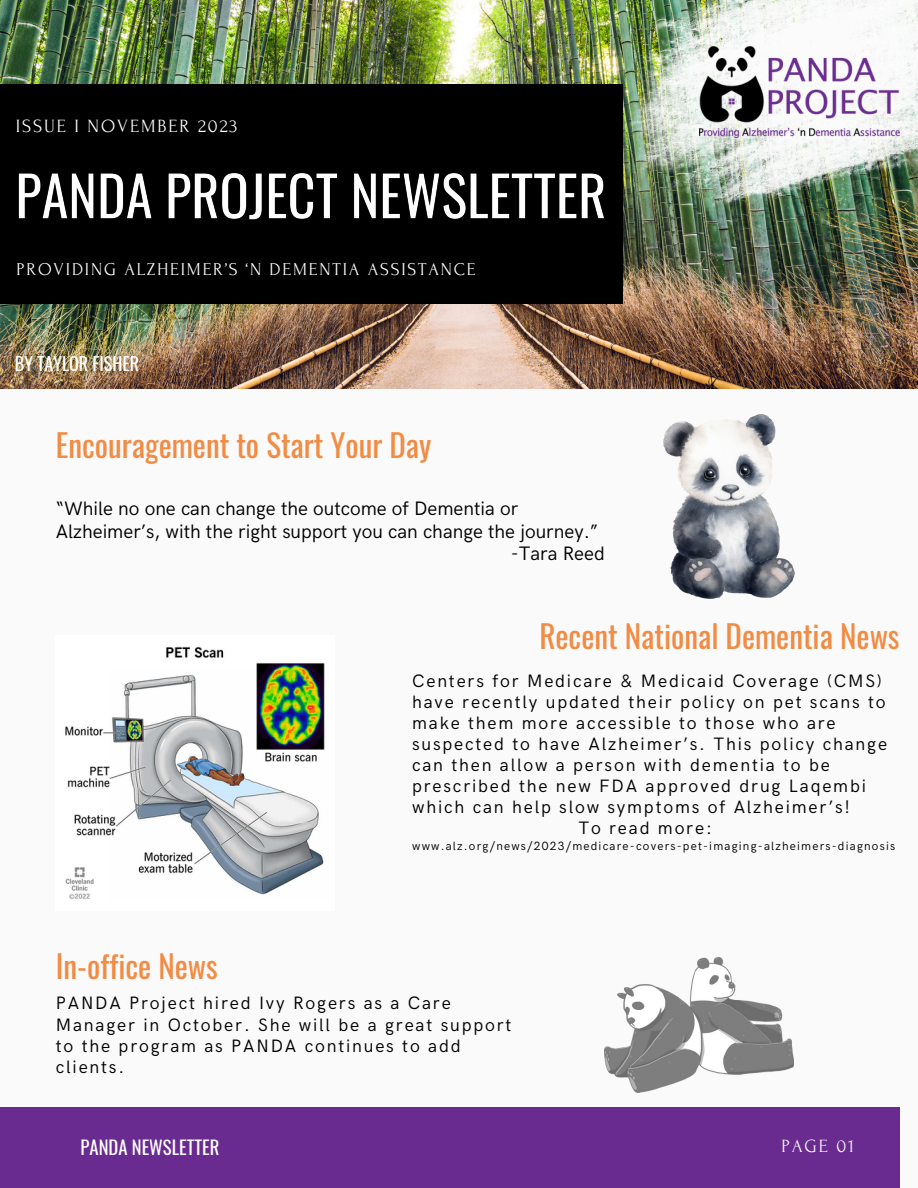
<style>
.page{position:relative;width:918px;height:1188px;background:#fafafa}
.page>*{position:absolute;margin:0;border:0;box-sizing:border-box;transform-origin:0 0}
.t1{font:31.2px "Oswald";color:#f28b43}
.t2{font:19.5px/22.5px "HK Grotesk";color:#000}
.t3{font:18.75px "Forum";letter-spacing:.1em;color:#fff}
.t4{font:18.6px "Oswald";color:#fff}
.t5{font:18.6px "Forum";letter-spacing:.1em;color:#fafafa}
.t6{font:18px/21px "HK Grotesk";letter-spacing:.1em;color:#000}
.t7{font:18px "Forum";letter-spacing:.1em;color:#fff}
.t8{font:18px "Oswald";color:#fff}
.t9{font:12px "HK Grotesk";letter-spacing:.1em;color:#000}
</style>
<div class="page">
<img style="left:0;top:0;width:918px;height:389px">
<div style="left:0;top:84px;width:622px;height:219px;background:#000"></div>
<div style="left:0;top:1107px;width:900px;height:81px;background:#6a2b91"></div>
<img style="left:18px;top:173px;width:586px;height:47px">
<img style="left:623px;top:0;width:295px;height:208px">
<img style="left:699px;top:46px;width:201px;height:91px">
<img style="left:65px;top:647px;width:260px;height:253px">
<img style="left:605px;top:958px;width:189px;height:135px">
<img style="left:664px;top:414px;width:130px;height:185px">
<p class="t3" style="left:16px;top:116px;width:223px">ISSUE I NOVEMBER 2023</p>
<p class="t7" style="left:17px;top:259px;width:461px">PROVIDING ALZHEIMER’S ‘N DEMENTIA ASSISTANCE</p>
<p class="t8" style="left:15px;top:350px;width:126px">BY TAYLOR FISHER</p>
<p class="t1" style="left:56px;top:421px;width:377px">Encouragement to Start Your Day</p>
<p class="t2" style="left:56px;top:498px;width:544px">“While no one can change the outcome of Dementia or<br>Alzheimer’s, with the right support you can change the journey.”</p>
<p class="t2" style="left:511px;top:543px;width:96px">-Tara Reed</p>
<p class="t1" style="left:539px;top:612px;width:362px">Recent National Dementia News</p>
<p class="t6" style="left:412px;top:671px;width:477px">Centers for Medicare &amp; Medicaid Coverage (CMS) have recently updated their policy on pet scans to make them more accessible to those who are suspected to have Alzheimer’s. This policy change can then allow a person with dementia to be prescribed the new FDA approved drug Laqembi which can help slow symptoms of Alzheimer’s!</p>
<p class="t6" style="left:578px;top:818px;width:135px">To read more:</p>
<p class="t9" style="left:412px;top:839px;width:484px">www.alz.org/news/2023/medicare-covers-pet-imaging-alzheimers-diagnosis</p>
<p class="t1" style="left:56px;top:942px;width:164px">In-office News</p>
<p class="t6" style="left:56px;top:993px;width:457px">PANDA Project hired Ivy Rogers as a Care Manager in October. She will be a great support to the program as PANDA continues to add clients.</p>
<p class="t4" style="left:81px;top:1133px;width:140px">PANDA NEWSLETTER</p>
<p class="t5" style="left:781px;top:1136px;width:74px">PAGE 01</p>
</div>
